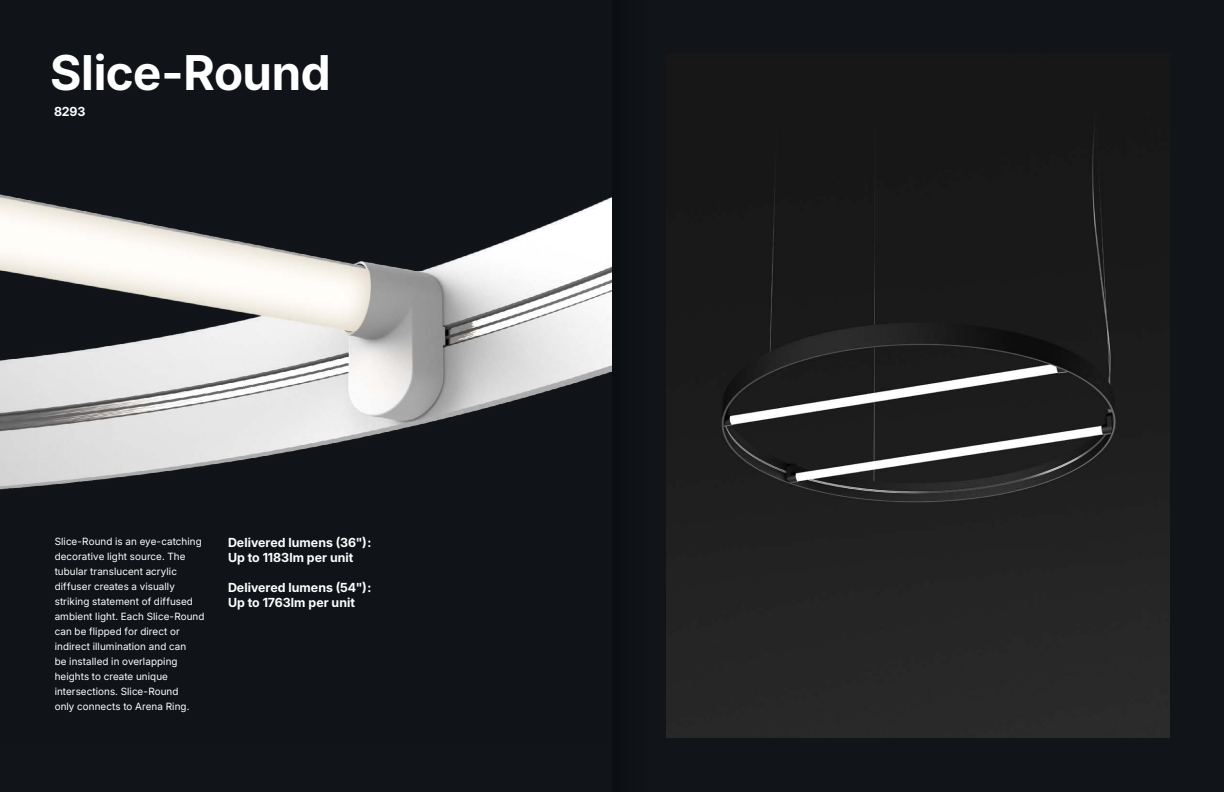
<style>
.page{position:relative;width:1224px;height:792px;background:#fff}
.page>*{position:absolute;margin:0;border:0;box-sizing:border-box;transform-origin:0 0}
.t1{font:700 48px "Inter 18 pt";letter-spacing:-.01em;color:#fff}
.t2{font:700 12.5px/15px "Inter 18 pt";color:#fff}
.t3{font:10px/15px "Inter 18 pt";letter-spacing:.01em;color:#fff}
</style>
<div class="page">
<div style="left:0;top:0;width:612px;height:792px;background:#11151a"></div>
<img style="left:0;top:194px;width:612px;height:296px">
<div style="left:612px;top:0;width:612px;height:792px;background:#11151a"></div>
<img style="left:666px;top:124px;width:504px;height:614px">
<div style="left:612px;top:0;width:36px;height:792px;background:#0e1115"></div>
<h1 class="t1" style="left:50px;top:36px;width:282px">Slice-Round</h1>
<p class="t2" style="left:54px;top:104px;width:33px">8293</p>
<p class="t3" style="left:55px;top:534px;width:151px">Slice-Round is an eye-catching decorative light source. The tubular translucent acrylic diffuser creates a visually striking statement of diffused ambient light. Each Slice-Round can be flipped for direct or indirect illumination and can<br>be installed in overlapping heights to create unique intersections. Slice-Round<br>only connects to Arena Ring.</p>
<p class="t2" style="left:228px;top:535px;width:145px">Delivered lumens (36") :<br>Up to 1183lm per unit</p>
<p class="t2" style="left:228px;top:580px;width:145px">Delivered lumens (54") :<br>Up to 1763lm per unit</p>
</div>
